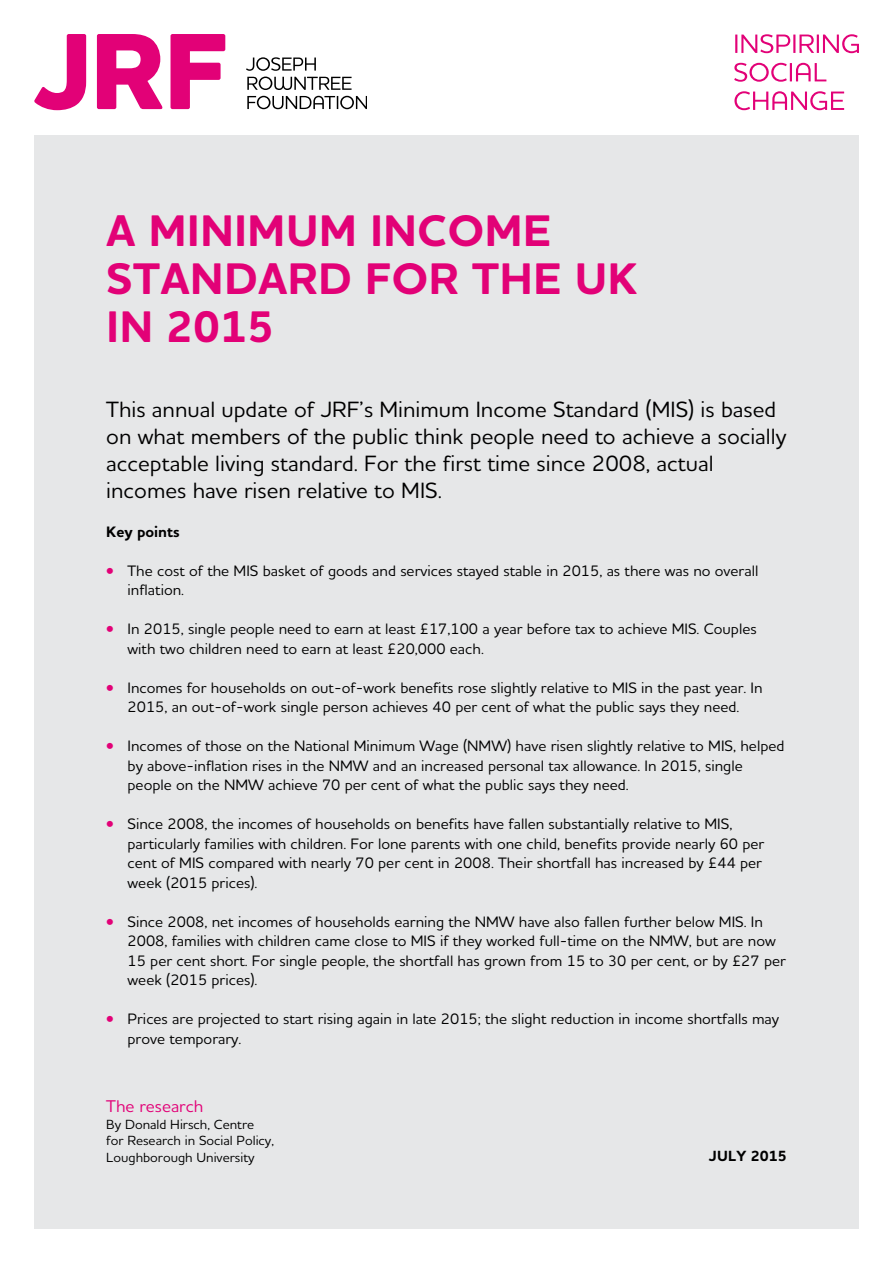
<style>
.page{position:relative;width:893px;height:1263px;background:#fff}
.page>*{position:absolute;margin:0;border:0;box-sizing:border-box;transform-origin:0 0}
.t1{font:700 45px/48px "Houschka Alt Pro";letter-spacing:.015em;color:#e20177}
.t2{font:500 22.5px/27px "Houschka Alt Pro";color:#000}
.t3{font:500 17.25px "Houschka Alt Pro";color:#e20177}
.t4{font:500 15.3px/19.5px "Houschka Alt Pro";color:#000}
.t5{font:700 15.3px "Houschka Alt Pro";color:#000}
.t6{font:700 15px "Houschka Alt Pro";letter-spacing:.005em;color:#000}
.t7{font:500 13.5px/16.5px "Houschka Alt Pro";color:#000}
.s1{font-weight:700;font-size:15px;color:#e20177}
</style>
<div class="page">
<div style="left:34px;top:136px;width:825px;height:1093px;background:#e6e7e8"></div>
<svg style="left:34px;top:34px;width:52px;height:76px"></svg>
<svg style="left:97px;top:34px;width:66px;height:75px"></svg>
<svg style="left:171px;top:34px;width:54px;height:75px"></svg>
<svg style="left:246px;top:57px;width:70px;height:14px"></svg>
<svg style="left:247px;top:77px;width:105px;height:13px"></svg>
<svg style="left:247px;top:96px;width:120px;height:13px"></svg>
<svg style="left:735px;top:34px;width:124px;height:19px"></svg>
<svg style="left:734px;top:63px;width:92px;height:19px"></svg>
<svg style="left:734px;top:91px;width:110px;height:19px"></svg>
<h1 class="t1" style="left:107px;top:207px;width:532px">A MINIMUM INCOME<br>STANDARD FOR THE UK<br>IN 2015</h1>
<h2 class="t2" style="left:106px;top:395px;width:682px">This annual update of JRF’s Minimum Income Standard (MIS) is based on what members of the public think people need to achieve a socially acceptable living standard. For the first time since 2008, actual incomes have risen relative to MIS.</h2>
<p class="t5" style="left:106px;top:521px;width:75px">Key points</p>
<p class="t4" style="left:128px;top:560px;width:632px;text-indent:-21px"><span class="s1">•</span> The cost of the MIS basket of goods and services stayed stable in 2015, as there was no overall inflation.</p>
<p class="t4" style="left:128px;top:619px;width:631px;text-indent:-21px"><span class="s1">•</span> In 2015, single people need to earn at least £17,100 a year before tax to achieve MIS. Couples with two children need to earn at least £20,000 each.</p>
<p class="t4" style="left:106px;top:677px;width:658px;text-align:center"><span class="s1">•</span> Incomes for households on out-of-work benefits rose slightly relative to MIS in the past year. In<br>2015, an out-of-work single person achieves 40 per cent of what the public says they need.</p>
<p class="t4" style="left:128px;top:736px;width:658px;text-indent:-21px"><span class="s1">•</span> Incomes of those on the National Minimum Wage (NMW) have risen slightly relative to MIS, helped by above-inflation rises in the NMW and an increased personal tax allowance. In 2015, single people on the NMW achieve 70 per cent of what the public says they need.</p>
<p class="t4" style="left:128px;top:814px;width:638px;text-indent:-21px"><span class="s1">•</span> Since 2008, the incomes of households on benefits have fallen substantially relative to MIS, particularly families with children. For lone parents with one child, benefits provide nearly 60 per cent of MIS compared with nearly 70 per cent in 2008. Their shortfall has increased by £44 per week (2015 prices).</p>
<p class="t4" style="left:128px;top:911px;width:660px;text-indent:-21px"><span class="s1">•</span> Since 2008, net incomes of households earning the NMW have also fallen further below MIS. In 2008, families with children came close to MIS if they worked full-time on the NMW, but are now 15 per cent short. For single people, the shortfall has grown from 15 to 30 per cent, or by £27 per week (2015 prices).</p>
<p class="t4" style="left:128px;top:1009px;width:653px;text-indent:-21px"><span class="s1">•</span> Prices are projected to start rising again in late 2015; the slight reduction in income shortfalls may prove temporary.</p>
<p class="t3" style="left:106px;top:1095px;width:99px">The research</p>
<p class="t7" style="left:106px;top:1115px;width:169px">By Donald Hirsch, Centre for Research in Social Policy,<br>Loughborough University</p>
<p class="t6" style="left:709px;top:1146px;width:79px">JULY 2015</p>
</div>
